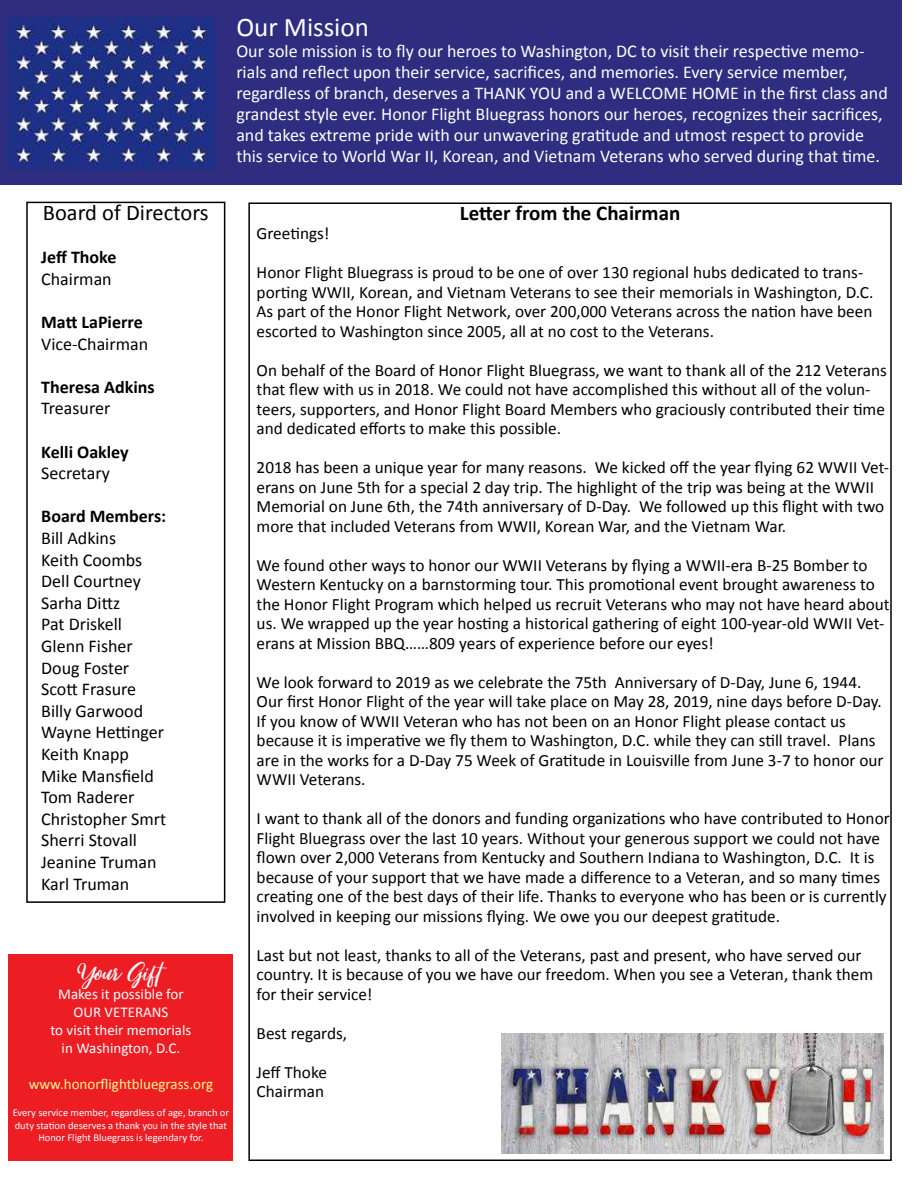
<style>
.page{position:relative;width:918px;height:1188px;background:#fff}
.page>*{position:absolute;margin:0;border:0;box-sizing:border-box;transform-origin:0 0}
.t1{font:36px "Megattor DEMO";color:#fff}
.t2{font:27px "Calibri";color:#fff}
.t3{font:22.5px "Calibri";color:#000}
.t4{font:700 21px "Calibri";color:#000}
.t5{font:18px/21px "Calibri";color:#fff}
.t6{font:18px/21.6px "Calibri";color:#000}
.t7{font:700 18px "Calibri";color:#000}
.t8{font:17.25px/19.5px "Calibri";color:#000}
.t9{font:15px/18px "Calibri";color:#fff;text-align:center}
.t10{font:15px "Calibri";color:#fff78f}
.t11{font:10.5px/12.6px "Calibri";color:#fff;text-align:center}
</style>
<div class="page">
<div style="left:0;top:0;width:902px;height:185px;background:#2e2d80"></div>
<img style="left:8px;top:17px;width:206px;height:151px">
<div style="left:26px;top:202px;width:199px;height:701px;border:2px solid #000"></div>
<img style="left:501px;top:1034px;width:382px;height:119px">
<div style="left:9px;top:954px;width:224px;height:207px;background:#ed1d24"></div>
<h2 class="t2" style="left:236px;top:10px;width:134px">Our Mission</h2>
<p class="t5" style="left:236px;top:41px;width:653px">Our sole mission is to fly our heroes to Washington, DC to visit their respective memo&shy;rials and reflect upon their service, sacrifices, and memories. Every service member, regardless of branch, deserves a THANK YOU and a WELCOME HOME in the first class and grandest style ever. Honor Flight Bluegrass honors our heroes, recognizes their sacrifices, and takes extreme pride with our unwavering gratitude and utmost respect to provide this service to World War II, Korean, and Vietnam Veterans who served during that time.</p>
<h3 class="t3" style="left:43px;top:198px;width:167px">Board of Directors</h3>
<p class="t7" style="left:41px;top:246px;width:77px">Jeff Thoke</p>
<p class="t6" style="left:41px;top:268px;width:72px">Chairman</p>
<p class="t7" style="left:41px;top:311px;width:103px">Matt LaPierre</p>
<p class="t6" style="left:41px;top:333px;width:108px">Vice-Chairman</p>
<p class="t7" style="left:41px;top:375px;width:115px">Theresa Adkins</p>
<p class="t6" style="left:41px;top:398px;width:71px">Treasurer</p>
<p class="t7" style="left:41px;top:440px;width:89px">Kelli Oakley</p>
<p class="t6" style="left:41px;top:463px;width:70px">Secretary</p>
<p class="t7" style="left:41px;top:505px;width:127px">Board Members:</p>
<p class="t6" style="left:41px;top:527px;width:126px">Bill Adkins<br>Keith Coombs<br>Dell Courtney<br>Sarha Dittz<br>Pat Driskell<br>Glenn Fisher<br>Doug Foster<br>Scott Frasure<br>Billy Garwood<br>Wayne Hettinger<br>Keith Knapp<br>Mike Mansfield<br>Tom Raderer<br>Christopher Smrt<br>Sherri Stovall<br>Jeanine Truman<br>Karl Truman</p>
<h1 class="t1" style="left:79px;top:959px;width:86px">Your Gift</h1>
<p class="t9" style="left:50px;top:985px;width:143px">Makes it possible for<br>OUR VETERANS<br>to visit their memorials in Washington, D.C.</p>
<p class="t10" style="left:29px;top:1075px;width:186px">www.honorflightbluegrass.org</p>
<p class="t11" style="left:13px;top:1106px;width:218px">Every service member, regardless of age, branch or duty station deserves a thank you in the style that<br>Honor Flight Bluegrass is legendary for.</p>
<p class="t4" style="left:460px;top:199px;width:222px">Letter from the Chairman</p>
<p class="t8" style="left:257px;top:224px;width:74px">Greetings!</p>
<p class="t8" style="left:257px;top:263px;width:618px">Honor Flight Bluegrass is proud to be one of over 130 regional hubs dedicated to trans&shy;porting WWII, Korean, and Vietnam Veterans to see their memorials in Washington, D.C.<br>As part of the Honor Flight Network, over 200,000 Veterans across the nation have been escorted to Washington since 2005, all at no cost to the Veterans.</p>
<p class="t8" style="left:257px;top:360px;width:632px">On behalf of the Board of Honor Flight Bluegrass, we want to thank all of the 212 Veterans that flew with us in 2018. We could not have accomplished this without all of the volun&shy;teers, supporters, and Honor Flight Board Members who graciously contributed their time and dedicated efforts to make this possible.</p>
<p class="t8" style="left:257px;top:458px;width:634px">2018 has been a unique year for many reasons. We kicked off the year flying 62 WWII Vet&shy;erans on June 5th for a special 2 day trip. The highlight of the trip was being at the WWII Memorial on June 6th, the 74th anniversary of D-Day. We followed up this flight with two more that included Veterans from WWII, Korean War, and the Vietnam War.</p>
<p class="t8" style="left:257px;top:555px;width:635px">We found other ways to honor our WWII Veterans by flying a WWII-era B-25 Bomber to Western Kentucky on a barnstorming tour. This promotional event brought awareness to the Honor Flight Program which helped us recruit Veterans who may not have heard about us. We wrapped up the year hosting a historical gathering of eight 100-year-old WWII Vet&shy;erans at Mission BBQ……809 years of experience before our eyes!</p>
<p class="t8" style="left:257px;top:672px;width:628px">We look forward to 2019 as we celebrate the 75th Anniversary of D-Day, June 6, 1944.<br>Our first Honor Flight of the year will take place on May 28, 2019, nine days before D-Day.<br>If you know of WWII Veteran who has not been on an Honor Flight please contact us because it is imperative we fly them to Washington, D.C. while they can still travel. Plans are in the works for a D-Day 75 Week of Gratitude in Louisville from June 3-7 to honor our WWII Veterans.</p>
<p class="t8" style="left:257px;top:809px;width:635px">I want to thank all of the donors and funding organizations who have contributed to Honor Flight Bluegrass over the last 10 years. Without your generous support we could not have flown over 2,000 Veterans from Kentucky and Southern Indiana to Washington, D.C. It is because of your support that we have made a difference to a Veteran, and so many times creating one of the best days of their life. Thanks to everyone who has been or is currently involved in keeping our missions flying. We owe you our deepest gratitude.</p>
<p class="t8" style="left:257px;top:945px;width:618px">Last but not least, thanks to all of the Veterans, past and present, who have served our country. It is because of you we have our freedom. When you see a Veteran, thank them for their service!</p>
<p class="t8" style="left:257px;top:1023px;width:92px">Best regards,</p>
<p class="t8" style="left:257px;top:1062px;width:72px">Jeff Thoke<br>Chairman</p>
</div>
